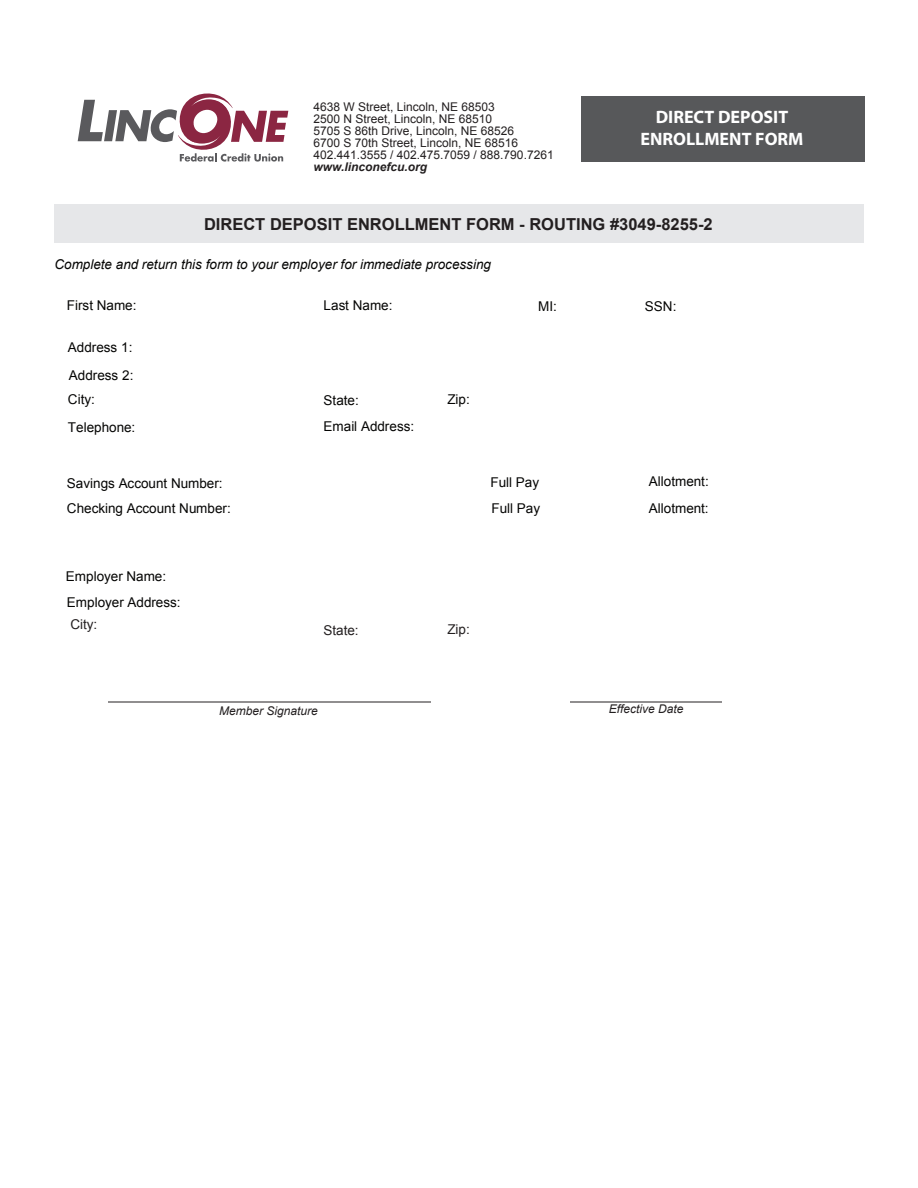
<style>
.page{position:relative;width:918px;height:1188px;background:#fff}
.page>*{position:absolute;margin:0;border:0;box-sizing:border-box;transform-origin:0 0}
.t1{font:700 18px/21.6px "Myriad Pro";color:#fff;text-align:center}
.t2{font:700 16.5px "Arial";color:#231f20}
.t3{font:13.5px/26.1px "Arial";color:#050504}
.t4{font:italic 13.5px "Arial";color:#050504}
.t5{font:13.5px "Arial";color:#231f20}
.t6{font:12px/12px "Arial";color:#231f20}
.t7{font:italic 12px "Arial";color:#231f20}
.t8{font:italic 700 12px "Arial";color:#231f20}
</style>
<div class="page">
<div style="left:582px;top:96px;width:283px;height:66px;background:#57585a"></div>
<div style="left:54px;top:204px;width:810px;height:39px;background:#e6e7e9"></div>
<svg style="left:78px;top:93px;width:210px;height:69px"></svg>
<hr style="left:108px;top:702px;width:323px;height:1px;background:#231f20">
<hr style="left:570px;top:702px;width:152px;height:1px;background:#231f20">
<p class="t6" style="left:314px;top:101px;width:242px">4638 W Street, Lincoln, NE 68503<br>2500 N Street, Lincoln, NE 68510<br>5705 S 86th Drive, Lincoln, NE 68526<br>6700 S 70th Street, Lincoln, NE 68516<br>402.441.3555 / 402.475.7059 / 888.790.7261</p>
<p class="t8" style="left:314px;top:159px;width:115px">www.linconefcu.org</p>
<h1 class="t1" style="left:640px;top:106px;width:164px">DIRECT DEPOSIT<br>ENROLLMENT FORM</h1>
<p class="t2" style="left:204px;top:213px;width:510px">DIRECT DEPOSIT ENROLLMENT FORM - ROUTING #3049-8255-2</p>
<p class="t4" style="left:55px;top:255px;width:438px">Complete and return this form to your employer for immediate processing</p>
<p class="t3" style="left:67px;top:293px;width:71px">First Name:</p>
<p class="t3" style="left:645px;top:293px;width:33px">SSN:</p>
<p class="t3" style="left:68px;top:333px;width:67px;line-height:28.2px">Address 1:<br>Address 2:</p>
<p class="t3" style="left:68px;top:386px;width:29px">City:</p>
<p class="t3" style="left:447px;top:386px;width:24px">Zip:</p>
<p class="t3" style="left:68px;top:415px;width:69px">Telephone:</p>
<p class="t3" style="left:324px;top:293px;width:70px">Last Name:</p>
<p class="t3" style="left:538px;top:294px;width:20px">MI:</p>
<p class="t3" style="left:324px;top:388px;width:92px">State:<br>Email Address:</p>
<p class="t3" style="left:67px;top:470px;width:157px">Savings Account Number:</p>
<p class="t3" style="left:490px;top:469px;width:50px">Full Pay</p>
<p class="t3" style="left:649px;top:468px;width:61px">Allotment:</p>
<p class="t3" style="left:67px;top:495px;width:165px">Checking Account Number:</p>
<p class="t3" style="left:491px;top:495px;width:50px">Full Pay</p>
<p class="t3" style="left:649px;top:495px;width:61px">Allotment:</p>
<p class="t3" style="left:66px;top:563px;width:116px">Employer Name:<br>Employer Address:</p>
<p class="t5" style="left:70px;top:616px;width:29px">City:</p>
<p class="t5" style="left:323px;top:622px;width:37px">State:</p>
<p class="t5" style="left:447px;top:621px;width:24px">Zip:</p>
<p class="t7" style="left:219px;top:703px;width:100px">Member Signature</p>
<p class="t7" style="left:609px;top:701px;width:76px">Effective Date</p>
</div>
